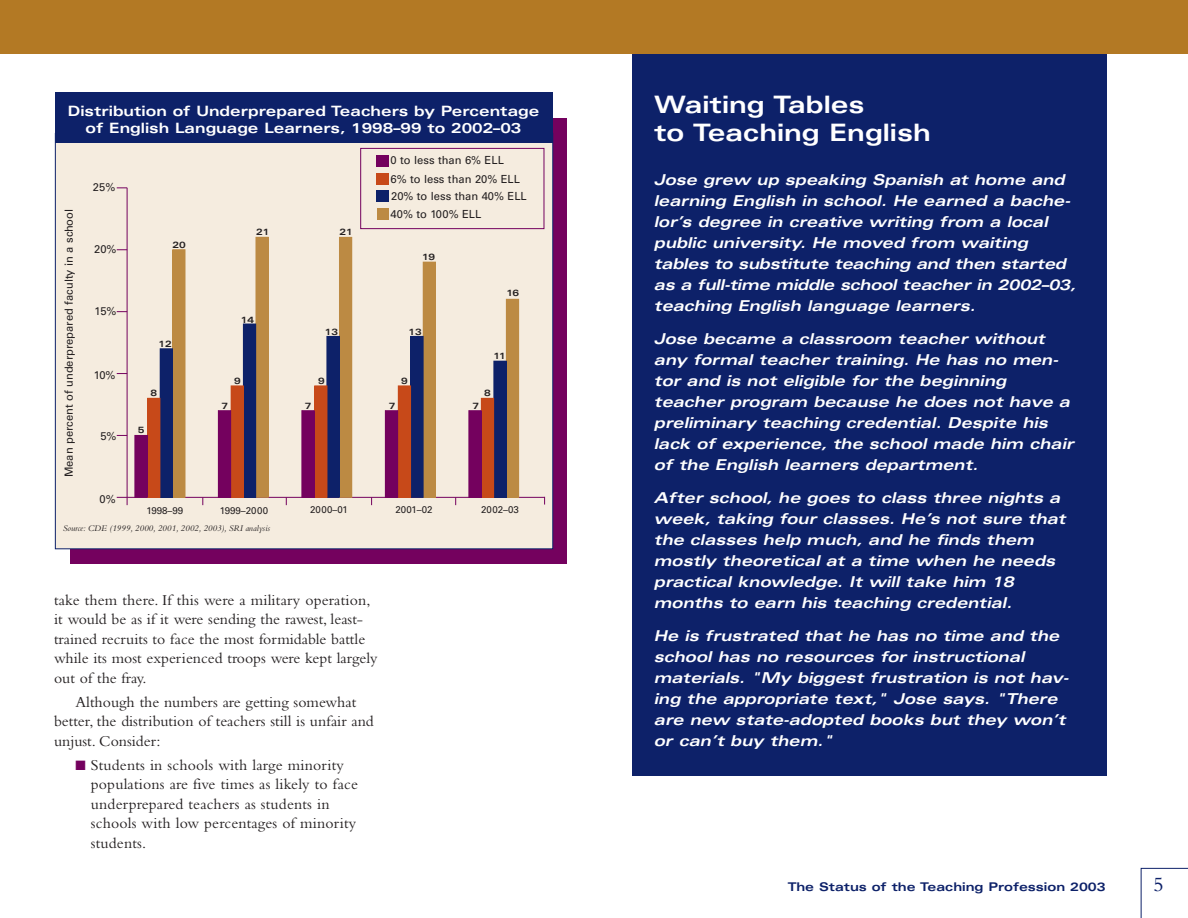
<style>
.page{position:relative;width:1188px;height:918px;background:#fff}
.page>*{position:absolute;margin:0;border:0;box-sizing:border-box;transform-origin:0 0}
.t1{font:700 expanded 24px/28.8px "Univers";color:#fff}
.t2{font:21px "Bembo";color:#0d2169}
.t3{font:15.75px/19.5px "Bembo";color:#231f20}
.t4{font:italic 700 expanded 15px/21px "Univers";color:#fff}
.t5{font:700 expanded 14.25px/17.1px "Univers";color:#fff;text-align:center}
.t6{font:700 expanded 12px "Univers";color:#0d2169}
.t7{font:11.1px/18.6px "Univers";color:#231f20}
.t8{font:9.75px "Univers";color:#231f20}
.t9{font:italic 9px "Bembo";color:#231f20}
.t10{font:700 expanded 9px "Univers";color:#231f20}
.s1{color:#74015e}
</style>
<div class="page">
<svg style="left:1141px;top:868px;width:47px;height:50px"></svg>
<div style="left:71px;top:118px;width:496px;height:445px;background:#74015e"></div>
<div style="left:55px;top:133px;width:498px;height:416px;background:#f5ecdf"></div>
<hr style="left:127px;top:497px;width:418px;height:1px;background:#74015e">
<hr style="left:127px;top:188px;width:1px;height:309px;background:#74015e">
<svg style="left:117px;top:497px;width:11px;height:8px"></svg>
<div style="left:173px;top:250px;width:12px;height:247px;background:#bc8a43"></div>
<div style="left:256px;top:237px;width:12px;height:260px;background:#bc8a43"></div>
<div style="left:256px;top:237px;width:12px;height:260px;border:1px solid #bc8a43"></div>
<div style="left:339px;top:237px;width:13px;height:260px;background:#bc8a43"></div>
<div style="left:339px;top:237px;width:13px;height:260px;border:1px solid #bc8a43"></div>
<div style="left:423px;top:262px;width:12px;height:235px;background:#bc8a43"></div>
<div style="left:423px;top:262px;width:13px;height:235px;border:1px solid #bc8a43"></div>
<div style="left:506px;top:299px;width:13px;height:198px;background:#bc8a43"></div>
<div style="left:506px;top:299px;width:13px;height:199px;border:1px solid #bc8a43"></div>
<div style="left:160px;top:349px;width:12px;height:148px;background:#0d2169"></div>
<div style="left:160px;top:349px;width:13px;height:148px;border:1px solid #0d2169"></div>
<div style="left:243px;top:324px;width:13px;height:173px;background:#0d2169"></div>
<div style="left:327px;top:336px;width:12px;height:161px;background:#0d2169"></div>
<div style="left:327px;top:336px;width:12px;height:161px;border:1px solid #0d2169"></div>
<div style="left:411px;top:336px;width:12px;height:161px;background:#0d2169"></div>
<div style="left:411px;top:336px;width:12px;height:161px;border:1px solid #0d2169"></div>
<div style="left:494px;top:361px;width:12px;height:136px;background:#0d2169"></div>
<div style="left:494px;top:361px;width:12px;height:136px;border:1px solid #0d2169"></div>
<div style="left:148px;top:398px;width:12px;height:99px;background:#c74919"></div>
<div style="left:231px;top:386px;width:12px;height:111px;background:#c74919"></div>
<div style="left:231px;top:386px;width:13px;height:111px;border:1px solid #c74919"></div>
<div style="left:315px;top:386px;width:12px;height:111px;background:#c74919"></div>
<div style="left:398px;top:386px;width:13px;height:111px;background:#c74919"></div>
<div style="left:398px;top:386px;width:13px;height:111px;border:1px solid #c74919"></div>
<div style="left:481px;top:398px;width:13px;height:99px;background:#c74919"></div>
<div style="left:481px;top:398px;width:13px;height:100px;border:1px solid #c74919"></div>
<div style="left:135px;top:435px;width:12px;height:62px;background:#74015e"></div>
<div style="left:218px;top:411px;width:13px;height:86px;background:#74015e"></div>
<div style="left:302px;top:411px;width:12px;height:86px;background:#74015e"></div>
<div style="left:385px;top:411px;width:13px;height:86px;background:#74015e"></div>
<div style="left:469px;top:411px;width:12px;height:86px;background:#74015e"></div>
<div style="left:55px;top:92px;width:498px;height:50px;background:#0d2169"></div>
<div style="left:360px;top:148px;width:184px;height:81px;border:1px solid #74015e"></div>
<div style="left:376px;top:155px;width:13px;height:12px;background:#74015e"></div>
<div style="left:376px;top:173px;width:13px;height:12px;background:#c74919"></div>
<div style="left:376px;top:190px;width:13px;height:12px;background:#0d2169"></div>
<div style="left:377px;top:208px;width:12px;height:12px;background:#bc8a43"></div>
<div style="left:632px;top:42px;width:475px;height:734px;background:#0d2169"></div>
<div style="left:0;top:0;width:1188px;height:54px;background:#b37924"></div>
<p class="t5" style="left:68px;top:103px;width:473px">Distribution of Underprepared Teachers by Percentage of English Language Learners, 1998–99 to 2002–03</p>
<p class="t7" style="left:60px;top:477px;width:270px;rotate:-90deg">Mean percent of underprepared faculty in a school</p>
<p class="t7" style="left:93px;top:179px;width:24px">25%</p>
<p class="t7" style="left:94px;top:241px;width:24px">20%</p>
<p class="t7" style="left:94px;top:303px;width:24px">15%</p>
<p class="t7" style="left:94px;top:367px;width:23px">10%</p>
<p class="t7" style="left:100px;top:427px;width:18px">5%</p>
<p class="t7" style="left:100px;top:490px;width:18px">0%</p>
<p class="t10" style="left:172px;top:241px;width:15px">20</p>
<p class="t10" style="left:158px;top:341px;width:15px">12</p>
<p class="t10" style="left:151px;top:390px;width:8px">8</p>
<p class="t10" style="left:138px;top:427px;width:8px">5</p>
<p class="t8" style="left:147px;top:507px;width:38px">1998–99</p>
<p class="t7" style="left:391px;top:152px;width:131px">0 to less than 6% ELL<br>6% to less than 20% ELL</p>
<p class="t7" style="left:391px;top:188px;width:138px;line-height:18.1px">20% to less than 40% ELL<br>40% to 100% ELL</p>
<p class="t10" style="left:256px;top:229px;width:15px">21</p>
<p class="t10" style="left:340px;top:229px;width:15px">21</p>
<p class="t10" style="left:422px;top:253px;width:15px">19</p>
<p class="t10" style="left:506px;top:290px;width:14px">16</p>
<p class="t10" style="left:241px;top:316px;width:15px">14</p>
<p class="t10" style="left:325px;top:328px;width:15px">13</p>
<p class="t10" style="left:409px;top:328px;width:15px">13</p>
<p class="t10" style="left:493px;top:352px;width:14px">11</p>
<p class="t10" style="left:234px;top:378px;width:8px">9</p>
<p class="t10" style="left:318px;top:378px;width:8px">9</p>
<p class="t10" style="left:401px;top:378px;width:8px">9</p>
<p class="t10" style="left:484px;top:390px;width:8px">8</p>
<p class="t10" style="left:222px;top:403px;width:8px">7</p>
<p class="t10" style="left:305px;top:403px;width:8px">7</p>
<p class="t10" style="left:389px;top:403px;width:8px">7</p>
<p class="t10" style="left:473px;top:403px;width:8px">7</p>
<p class="t8" style="left:220px;top:507px;width:50px">1999–2000</p>
<p class="t8" style="left:310px;top:506px;width:39px">2000–01</p>
<p class="t8" style="left:395px;top:506px;width:39px">2001–02</p>
<p class="t8" style="left:481px;top:506px;width:39px">2002–03</p>
<p class="t9" style="left:63px;top:525px;width:209px">Source: CDE (1999, 2000, 2001, 2002, 2003), SRI analysis</p>
<p class="t3" style="left:54px;top:591px;width:325px">take them there. If this were a military operation, it would be as if it were sending the rawest, least&shy;trained recruits to face the most formidable battle while its most experienced troops were kept largely out of the fray.</p>
<p class="t3" style="left:54px;top:693px;width:321px;text-indent:22px">Although the numbers are getting somewhat better, the distribution of teachers still is unfair and unjust. Consider:</p>
<p class="t3" style="left:91px;top:756px;width:268px;text-indent:-15px"><span class="s1">■</span> Students in schools with large minority populations are five times as likely to face underprepared teachers as students in schools with low percentages of minority students.</p>
<h1 class="t1" style="left:654px;top:92px;width:278px">Waiting Tables<br>to Teaching English</h1>
<p class="t4" style="left:654px;top:171px;width:423px">Jose grew up speaking Spanish at home and learning English in school. He earned a bache&shy;lor’s degree in creative writing from a local public university. He moved from waiting tables to substitute teaching and then started as a full-time middle school teacher in 2002–03, teaching English language learners.</p>
<p class="t4" style="left:654px;top:330px;width:422px">Jose became a classroom teacher without any formal teacher training. He has no men&shy;tor and is not eligible for the beginning teacher program because he does not have a preliminary teaching credential. Despite his lack of experience, the school made him chair of the English learners department.</p>
<p class="t4" style="left:654px;top:489px;width:413px">After school, he goes to class three nights a week, taking four classes. He’s not sure that the classes help much, and he finds them mostly theoretical at a time when he needs practical knowledge. It will take him 18 months to earn his teaching credential.</p>
<p class="t4" style="left:654px;top:627px;width:416px">He is frustrated that he has no time and the school has no resources for instructional materials. "My biggest frustration is not hav&shy;ing the appropriate text," Jose says. "There are new state-adopted books but they won’t or can’t buy them."</p>
<p class="t6" style="left:788px;top:882px;width:319px">The Status of the Teaching Profession 2003</p>
<h2 class="t2" style="left:1154px;top:877px;width:12px">5</h2>
</div>
